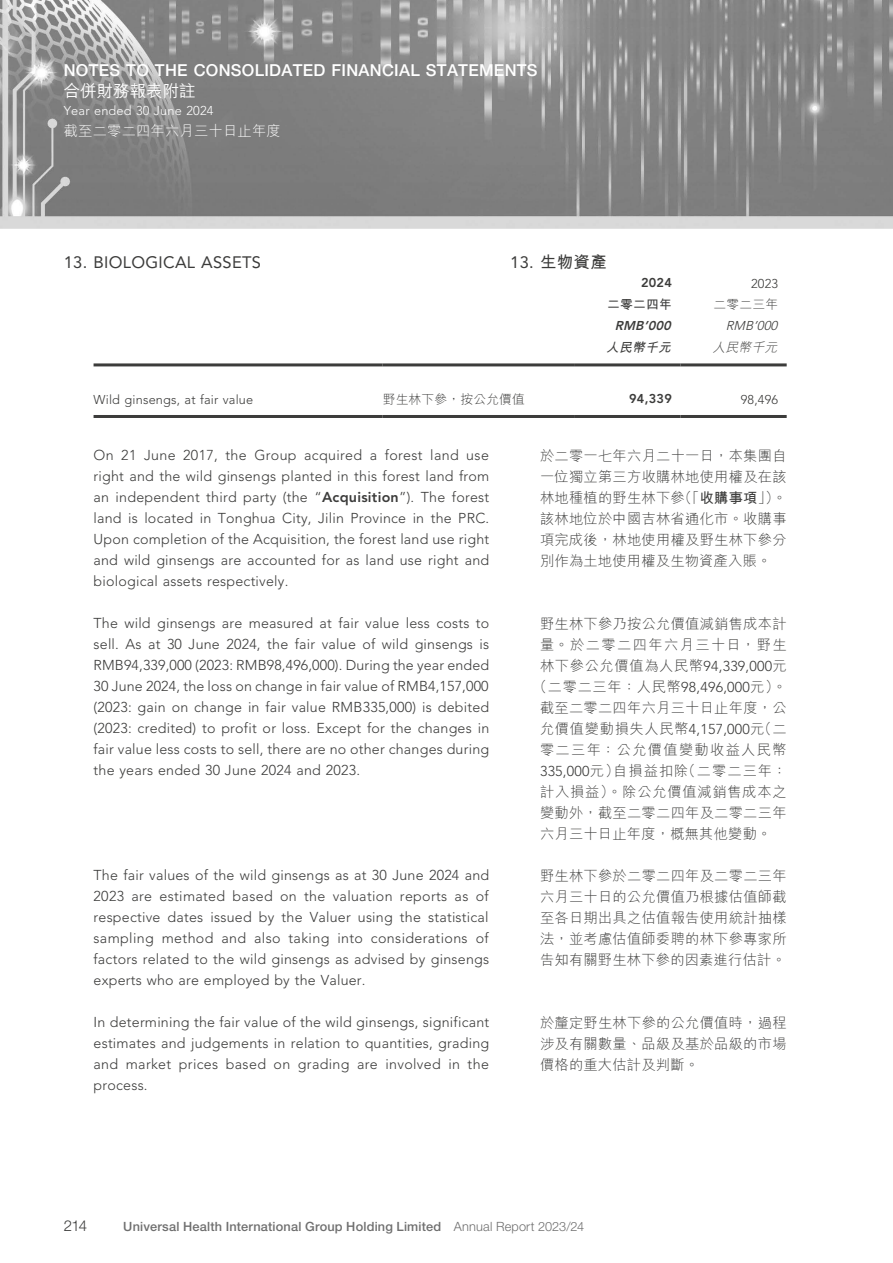
<style>
.page{position:relative;width:893px;height:1263px;background:#fff}
.page>*{position:absolute;margin:0;border:0;box-sizing:border-box;transform-origin:0 0}
.t1{font:500 16.5px "Helvetica Neue LT Pro";letter-spacing:.015em;color:#fff}
.t2{font:16.5px "Avenir LT Pro";letter-spacing:.015em;color:#3c3c3b}
.t3{font:500 16.5px "M Hei HK";color:#fff}
.t4{font:700 16.5px "M Hei HK";color:#3c3c3b}
.t5{font:300 15px "Helvetica Neue LT Pro";color:#3c3c3b}
.t6{font:300 14.25px/21px "Avenir LT Pro";letter-spacing:.015em;color:#3c3c3b;text-align:justify}
.t7{font:300 14.25px/21px "M Hei HK";letter-spacing:.02em;color:#3c3c3b;text-align:justify}
.t8{font:300 14.25px/21px "M Hei HK";letter-spacing:.045em;color:#3c3c3b;text-align:center}
.t9{font:300 14.25px "M Hei HK";letter-spacing:.015em;color:#fff}
.t10{font:500 12.75px "Helvetica Neue LT Pro";letter-spacing:.015em;color:#6f6f6f}
.t11{font:300 12.75px "Avenir LT Pro";letter-spacing:.015em;color:#3c3c3b}
.t12{font:300 12.75px "Avenir LT Pro";letter-spacing:.015em;color:#fff}
.t13{font:300 12.75px "M Hei HK";letter-spacing:.015em;color:#3c3c3b}
.t14{font:800 12.75px "Avenir LT Pro";letter-spacing:.02em;color:#3c3c3b}
.t15{font:italic 800 12.75px "Avenir LT Pro";color:#3c3c3b}
.t16{font:italic 300 12.75px "Avenir LT Pro";color:#3c3c3b}
.t17{font:700 12.75px "M Hei HK";letter-spacing:.015em;color:#3c3c3b}
.t18{font:italic 700 12.75px "M Hei HK";color:#3c3c3b}
.t19{font:italic 300 12.75px "M Hei HK";color:#3c3c3b}
.s1{font-family:"Avenir LT Pro";font-weight:400}
.s2{font-weight:800}
.s3{font-weight:700}
.s4{font-family:"Avenir LT Pro"}
.s5{font-weight:300}
</style>
<div class="page">
<img style="left:0;top:0;width:893px;height:418px">
<hr style="left:94px;top:363px;width:289px;height:3px;background:#3c3c3b">
<hr style="left:383px;top:363px;width:191px;height:3px;background:#3c3c3b">
<hr style="left:574px;top:363px;width:106px;height:3px;background:#3c3c3b">
<hr style="left:680px;top:363px;width:107px;height:3px;background:#3c3c3b">
<hr style="left:94px;top:415px;width:289px;height:3px;background:#3c3c3b">
<hr style="left:383px;top:415px;width:191px;height:3px;background:#3c3c3b">
<hr style="left:574px;top:415px;width:106px;height:3px;background:#3c3c3b">
<hr style="left:680px;top:415px;width:107px;height:3px;background:#3c3c3b">
<p class="t1" style="left:64px;top:60px;width:475px">NOTES TO THE CONSOLIDATED FINANCIAL STATEMENTS</p>
<p class="t3" style="left:64px;top:79px;width:134px">合併財務報表附註</p>
<p class="t12" style="left:64px;top:103px;width:151px">Year ended 30 June 2024</p>
<p class="t9" style="left:64px;top:121px;width:218px">截至二零二四年六月三十日止年度</p>
<p class="t2" style="left:64px;top:252px;width:199px">13. BIOLOGICAL ASSETS</p>
<p class="t4" style="left:510px;top:250px;width:98px"><span class="s1">13.</span> 生物資產</p>
<p class="t14" style="left:641px;top:275px;width:32px">2024</p>
<p class="t11" style="left:751px;top:276px;width:29px">2023</p>
<p class="t17" style="left:607px;top:295px;width:66px">二零二四年</p>
<p class="t13" style="left:714px;top:295px;width:66px">二零二三年</p>
<p class="t15" style="left:615px;top:318px;width:61px">RMB’000</p>
<p class="t16" style="left:726px;top:318px;width:56px">RMB’000</p>
<p class="t18" style="left:606px;top:338px;width:70px">人民幣千元</p>
<p class="t19" style="left:712px;top:338px;width:70px">人民幣千元</p>
<p class="t11" style="left:94px;top:392px;width:161px">Wild ginsengs, at fair value</p>
<p class="t13" style="left:383px;top:390px;width:144px">野生林下參，按公允價值</p>
<p class="t14" style="left:629px;top:391px;width:44px">94,339</p>
<p class="t11" style="left:741px;top:392px;width:39px">98,496</p>
<p class="t6" style="left:94px;top:445px;width:397px">On 21 June 2017, the Group acquired a forest land use right and the wild ginsengs planted in this forest land from an independent third party (the “<span class="s2">Acquisition</span>”). The forest land is located in Tonghua City, Jilin Province in the PRC.<br>Upon completion of the Acquisition, the forest land use right and wild ginsengs are accounted for as land use right and biological assets respectively.</p>
<p class="t6" style="left:94px;top:613px;width:397px">The wild ginsengs are measured at fair value less costs to sell. As at 30 June 2024, the fair value of wild ginsengs is RMB94,339,000 (2023: RMB98,496,000). During the year ended 30 June 2024, the loss on change in fair value of RMB4,157,000 (2023: gain on change in fair value RMB335,000) is debited (2023: credited) to profit or loss. Except for the changes in fair value less costs to sell, there are no other changes during the years ended 30 June 2024 and 2023.</p>
<p class="t6" style="left:94px;top:865px;width:397px">The fair values of the wild ginsengs as at 30 June 2024 and 2023 are estimated based on the valuation reports as of respective dates issued by the Valuer using the statistical sampling method and also taking into considerations of factors related to the wild ginsengs as advised by ginsengs experts who are employed by the Valuer.</p>
<p class="t6" style="left:94px;top:1012px;width:397px">In determining the fair value of the wild ginsengs, significant estimates and judgements in relation to quantities, grading and market prices based on grading are involved in the process.</p>
<p class="t7" style="left:540px;top:445px;width:248px">於二零一七年六月二十一日，本集團自一位獨立第三方收購林地使用權及在該林地種植的野生林下參（「<span class="s3">收購事項</span>」）。該林地位於中國吉林省通化市。收購事項完成後，林地使用權及野生林下參分別作為土地使用權及生物資產入賬。</p>
<p class="t8" style="left:533px;top:613px;width:255px">野生林下參乃按公允價值減銷售成本計量。於二零二四年六月三十日，野生林下參公允價值為人民幣<span class="s4">94,339,000</span>元（二零二三年：人民幣<span class="s4">98,496,000</span>元）。截至二零二四年六月三十日止年度，公允價值變動損失人民幣<span class="s4">4,157,000</span>元（二零二三年：公允價值變動收益人民幣<br><span class="s4">335,000</span>元）自損益扣除（二零二三年：計入損益）。除公允價值減銷售成本之變動外，截至二零二四年及二零二三年六月三十日止年度，概無其他變動。</p>
<p class="t7" style="left:540px;top:865px;width:248px">野生林下參於二零二四年及二零二三年六月三十日的公允價值乃根據估值師截至各日期出具之估值報告使用統計抽樣法，並考慮估值師委聘的林下參專家所告知有關野生林下參的因素進行估計。</p>
<p class="t7" style="left:540px;top:1012px;width:248px">於釐定野生林下參的公允價值時，過程涉及有關數量、品級及基於品級的市場價格的重大估計及判斷。</p>
<p class="t5" style="left:64px;top:1217px;width:25px">214</p>
<p class="t10" style="left:123px;top:1219px;width:462px">Universal Health International Group Holding Limited <span class="s5">Annual Report 2023/24</span></p>
</div>
